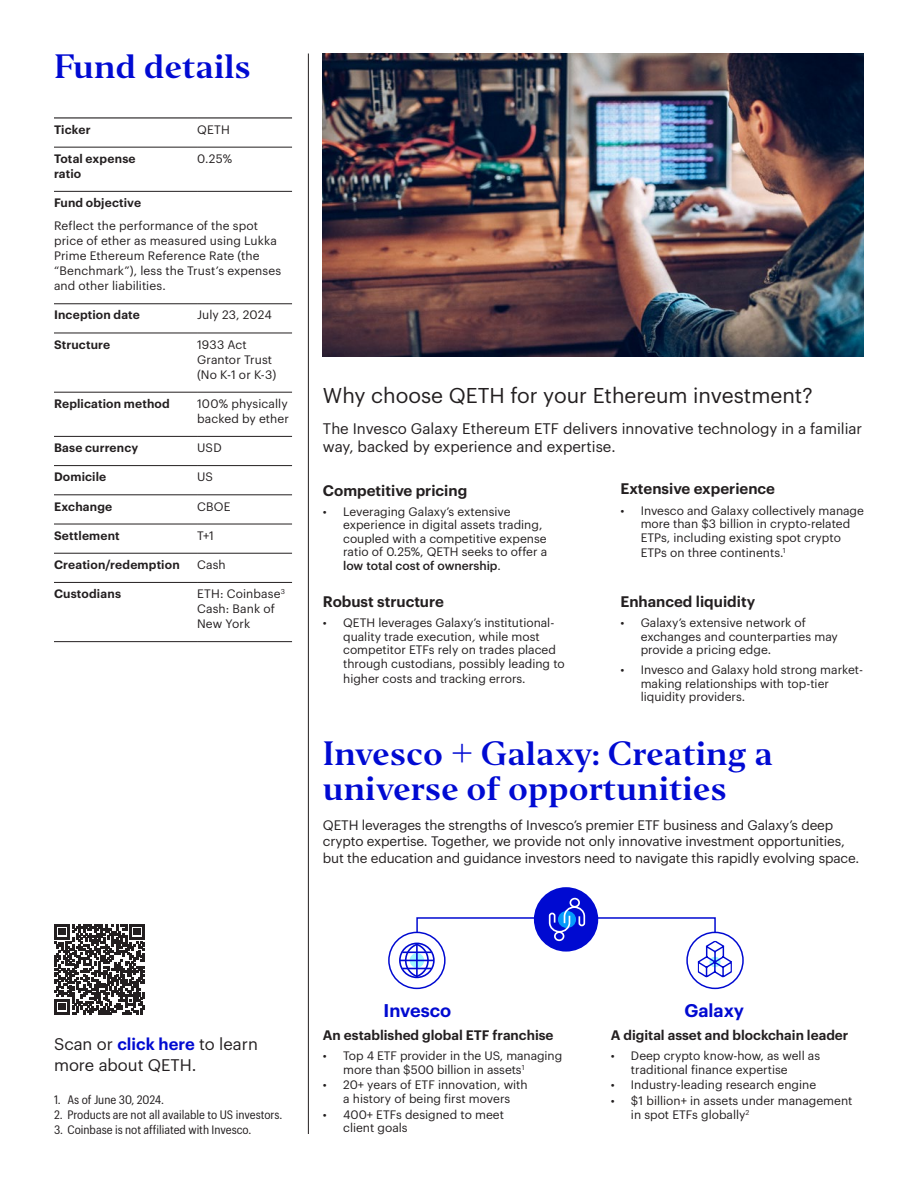
<style>
.page{position:relative;width:918px;height:1188px;background:#fff}
.page>*{position:absolute;margin:0;border:0;box-sizing:border-box;transform-origin:0 0}
.t1{font:31.5px/34.5px "Invesco Editor";color:#000ad2}
.t2{font:21px "Graphik";color:#231f20}
.t3{font:600 18px "Graphik";color:#000ad1}
.t4{font:16.5px/21px "Graphik";color:#231f20}
.t5{font:15px/18px "Graphik";color:#231f20}
.t6{font:600 15px "Graphik";color:#231f20}
.t7{font:13.5px/16.5px "Graphik";letter-spacing:-.01em;color:#231f20}
.t8{font:600 13.5px "Graphik";color:#231f20}
.t9{font:12px/13.5px "Graphik";color:#231f20}
.t10{font:600 12px/15px "Graphik";letter-spacing:.015em;color:#231f20}
.t11{font:12px "Graphik Compact";color:#231f20}
.s1{font-weight:500}
.s2{font-weight:600;color:#000ad1}
</style>
<div class="page">
<hr style="left:308px;top:54px;width:1px;height:1080px;background:#231f20">
<hr style="left:54px;top:147px;width:143px;height:1px;background:#231f20">
<hr style="left:197px;top:147px;width:95px;height:1px;background:#231f20">
<hr style="left:54px;top:191px;width:143px;height:1px;background:#231f20">
<hr style="left:197px;top:191px;width:95px;height:1px;background:#231f20">
<hr style="left:54px;top:304px;width:143px;height:1px;background:#231f20">
<hr style="left:197px;top:304px;width:95px;height:1px;background:#231f20">
<hr style="left:54px;top:333px;width:143px;height:1px;background:#231f20">
<hr style="left:197px;top:333px;width:95px;height:1px;background:#231f20">
<hr style="left:54px;top:392px;width:143px;height:1px;background:#231f20">
<hr style="left:197px;top:392px;width:95px;height:1px;background:#231f20">
<hr style="left:54px;top:436px;width:143px;height:1px;background:#231f20">
<hr style="left:197px;top:436px;width:95px;height:1px;background:#231f20">
<hr style="left:54px;top:465px;width:143px;height:1px;background:#231f20">
<hr style="left:197px;top:465px;width:95px;height:1px;background:#231f20">
<hr style="left:54px;top:495px;width:143px;height:1px;background:#231f20">
<hr style="left:197px;top:495px;width:95px;height:1px;background:#231f20">
<hr style="left:54px;top:524px;width:143px;height:1px;background:#231f20">
<hr style="left:197px;top:524px;width:95px;height:1px;background:#231f20">
<hr style="left:54px;top:553px;width:143px;height:1px;background:#231f20">
<hr style="left:197px;top:553px;width:95px;height:1px;background:#231f20">
<hr style="left:54px;top:582px;width:143px;height:1px;background:#231f20">
<hr style="left:197px;top:582px;width:95px;height:1px;background:#231f20">
<hr style="left:54px;top:641px;width:143px;height:1px;background:#231f20">
<hr style="left:197px;top:641px;width:95px;height:1px;background:#231f20">
<hr style="left:54px;top:117px;width:143px;height:2px;background:#231f20">
<hr style="left:197px;top:117px;width:95px;height:2px;background:#231f20">
<svg style="left:54px;top:924px;width:91px;height:91px"></svg>
<img style="left:323px;top:54px;width:541px;height:302px">
<div style="left:416px;top:917px;width:300px;height:16px;border:2px solid #000ad1"></div>
<div style="left:534px;top:887px;width:64px;height:65px;background:#000ad1;border-radius:50%"></div>
<svg style="left:548px;top:905px;width:38px;height:27px"></svg>
<div style="left:570px;top:898px;width:10px;height:10px;border:2px solid #fff;border-radius:50%"></div>
<div style="left:554px;top:931px;width:10px;height:10px;border:2px solid #fff;border-radius:50%"></div>
<div style="left:399px;top:943px;width:36px;height:35px;border:2px solid #000ad2;border-radius:50%"></div>
<hr style="left:400px;top:960px;width:34px;height:1px;background:#000ad2">
<svg style="left:402px;top:942px;width:29px;height:36px"></svg>
<div style="left:388px;top:932px;width:58px;height:57px;border:2px solid #000ad1;border-radius:50%"></div>
<svg style="left:698px;top:941px;width:34px;height:36px"></svg>
<div style="left:686px;top:932px;width:58px;height:57px;border:2px solid #000ad1;border-radius:50%"></div>
<h1 class="t1" style="left:54px;top:49px;width:198px">Fund details</h1>
<p class="t10" style="left:54px;top:121px;width:38px">Ticker</p>
<p class="t9" style="left:197px;top:122px;width:34px">QETH</p>
<p class="t10" style="left:54px;top:150px;width:83px">Total expense ratio</p>
<p class="t9" style="left:197px;top:151px;width:37px">0.25%</p>
<p class="t10" style="left:54px;top:194px;width:89px">Fund objective</p>
<p class="t9" style="left:54px;top:217px;width:229px;line-height:15px">Reflect the performance of the spot price of ether as measured using Lukka Prime Ethereum Reference Rate (the “Benchmark”), less the Trust’s expenses and other liabilities.</p>
<p class="t10" style="left:54px;top:307px;width:87px">Inception date</p>
<p class="t9" style="left:197px;top:307px;width:76px">July 23, 2024</p>
<p class="t10" style="left:54px;top:336px;width:58px">Structure</p>
<p class="t9" style="left:197px;top:336px;width:81px;line-height:15px">1933 Act<br>Grantor Trust (No K-1 or K-3)</p>
<p class="t10" style="left:54px;top:395px;width:117px">Replication method</p>
<p class="t9" style="left:197px;top:395px;width:94px;line-height:15px">100% physically backed by ether</p>
<p class="t10" style="left:54px;top:439px;width:86px">Base currency</p>
<p class="t9" style="left:197px;top:440px;width:26px">USD</p>
<p class="t10" style="left:54px;top:468px;width:54px">Domicile</p>
<p class="t9" style="left:197px;top:469px;width:18px">US</p>
<p class="t10" style="left:54px;top:498px;width:60px">Exchange</p>
<p class="t9" style="left:197px;top:498px;width:35px">CBOE</p>
<p class="t10" style="left:54px;top:527px;width:67px">Settlement</p>
<p class="t9" style="left:197px;top:528px;width:18px">T+1</p>
<p class="t10" style="left:54px;top:556px;width:127px">Creation/redemption</p>
<p class="t9" style="left:197px;top:557px;width:30px">Cash</p>
<p class="t10" style="left:54px;top:585px;width:69px">Custodians</p>
<p class="t9" style="left:197px;top:585px;width:90px;line-height:15px">ETH: Coinbase<sup>3<br></sup>Cash: Bank of<br>New York</p>
<h2 class="t2" style="left:323px;top:379px;width:491px">Why choose QETH for your Ethereum investment?</h2>
<p class="t5" style="left:323px;top:418px;width:541px">The Invesco Galaxy Ethereum ETF delivers innovative technology in a familiar way, backed by experience and expertise.</p>
<p class="t6" style="left:323px;top:479px;width:146px">Competitive pricing</p>
<p class="t9" style="left:343px;top:504px;width:206px;text-indent:-20px">• Leveraging Galaxy’s extensive experience in digital assets trading, coupled with a competitive expense ratio of 0.25%, QETH seeks to offer a <span class="s1">low total cost of ownership</span>.</p>
<p class="t6" style="left:620px;top:477px;width:156px">Extensive experience</p>
<p class="t9" style="left:620px;top:502px;width:245px;text-align:center">• Invesco and Galaxy collectively manage more than $3 billion in crypto-related<br>ETPs, including existing spot crypto</p>
<p class="t9" style="left:641px;top:544px;width:146px">ETPs on three continents.<sup>1</sup></p>
<p class="t6" style="left:620px;top:590px;width:136px">Enhanced liquidity</p>
<p class="t9" style="left:641px;top:615px;width:199px;text-indent:-20px">• Galaxy’s extensive network of exchanges and counterparties may provide a pricing edge.</p>
<p class="t9" style="left:641px;top:662px;width:224px;text-indent:-20px">• Invesco and Galaxy hold strong market&shy;making relationships with top-tier liquidity providers.</p>
<h1 class="t1" style="left:323px;top:737px;width:452px">Invesco + Galaxy: Creating a universe of opportunities</h1>
<p class="t7" style="left:323px;top:815px;width:538px">QETH leverages the strengths of Invesco’s premier ETF business and Galaxy’s deep crypto expertise. Together, we provide not only innovative investment opportunities, but the education and guidance investors need to navigate this rapidly evolving space.</p>
<p class="t6" style="left:323px;top:590px;width:123px">Robust structure</p>
<p class="t9" style="left:343px;top:615px;width:223px;text-indent:-20px">• QETH leverages Galaxy’s institutional&shy;quality trade execution, while most competitor ETFs rely on trades placed through custodians, possibly leading to</p>
<p class="t9" style="left:343px;top:670px;width:184px">higher costs and tracking errors.</p>
<h3 class="t4" style="left:54px;top:1032px;width:205px">Scan or <span class="s2">click here</span> to learn more about QETH.</h3>
<p class="t11" style="left:54px;top:1091px;width:112px">1. As of June 30, 2024.</p>
<p class="t11" style="left:54px;top:1106px;width:230px">2. Products are not all available to US investors.</p>
<p class="t11" style="left:54px;top:1121px;width:199px">3. Coinbase is not affiliated with Invesco.</p>
<h3 class="t3" style="left:384px;top:996px;width:69px">Invesco</h3>
<p class="t8" style="left:323px;top:1025px;width:232px">An established global ETF franchise</p>
<p class="t9" style="left:343px;top:1048px;width:221px;text-indent:-20px">• Top 4 ETF provider in the US, managing more than $500 billion in assets<sup>1</sup></p>
<p class="t9" style="left:323px;top:1077px;width:206px;text-align:center">• 20+ years of ETF innovation, with a history of being first movers</p>
<p class="t9" style="left:343px;top:1107px;width:162px;text-indent:-20px">• 400+ ETFs designed to meet client goals</p>
<h3 class="t3" style="left:684px;top:996px;width:61px">Galaxy</h3>
<p class="t8" style="left:611px;top:1025px;width:239px">A digital asset and blockchain leader</p>
<p class="t9" style="left:631px;top:1048px;width:191px;text-indent:-20px">• Deep crypto know-how, as well as traditional finance expertise</p>
<p class="t9" style="left:611px;top:1077px;width:207px">• Industry-leading research engine</p>
<p class="t9" style="left:631px;top:1093px;width:223px;text-indent:-20px">• $1 billion+ in assets under management in spot ETFs globally<sup>2</sup></p>
</div>
